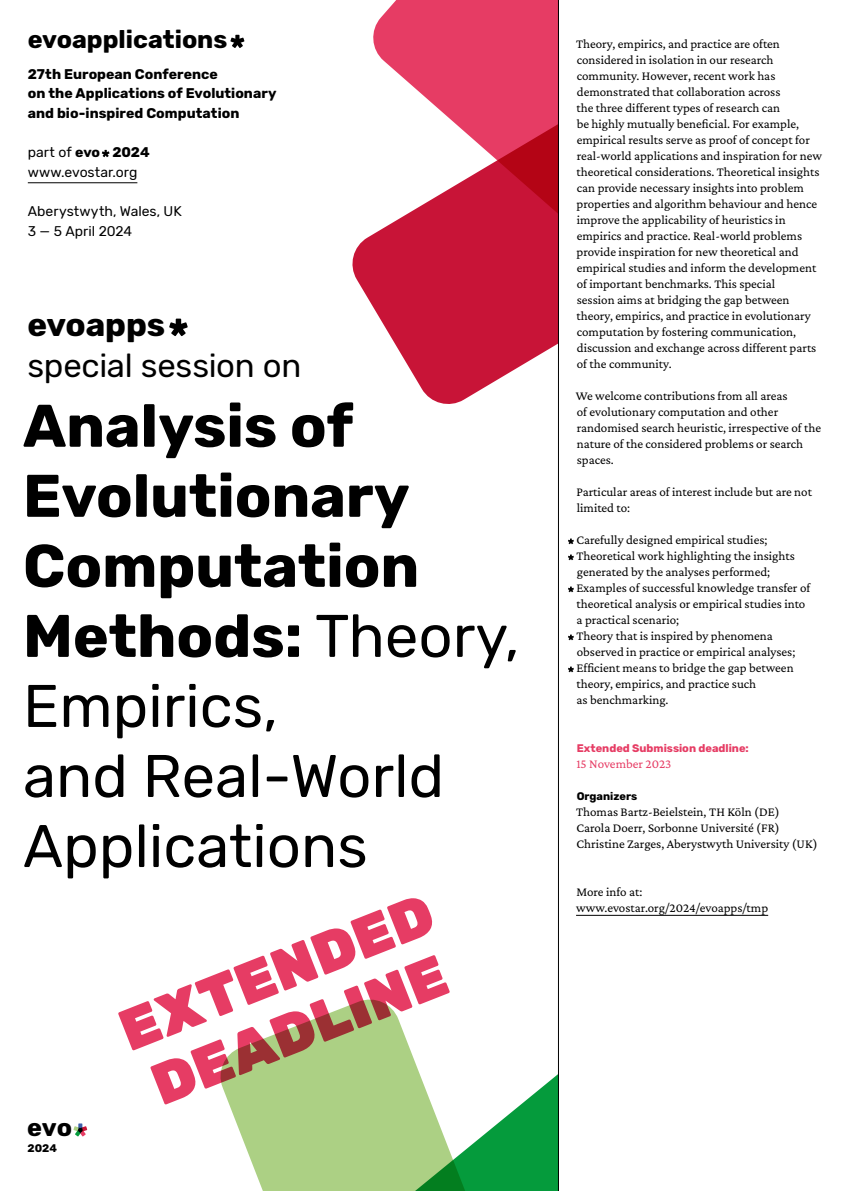
<style>
.page{position:relative;width:842px;height:1191px;background:#fff}
.page>*{position:absolute;margin:0;border:0;box-sizing:border-box;transform-origin:0 0}
.t1{font:700 60px/70px "Rubik";color:#000}
.t2{font:33px "Rubik";letter-spacing:-.01em;color:#000}
.t3{font:700 33px "Rubik";letter-spacing:-.005em;color:#000}
.t4{font:700 25px "Rubik";color:#000}
.t5{font:700 14px/19.6px "Rubik";color:#000}
.t6{font:14px/19.6px "Rubik";color:#000}
.t7{font:13px/16px "Crimson Pro";color:#000}
.t8{font:13px "Crimson Pro";color:#e63c64}
.t9{font:700 11px "Rubik";color:#e63c64}
.t10{font:700 11px "Rubik";color:#000}
.s1{font-weight:700}
.s2{font-weight:400}
</style>
<div class="page">
<svg style="left:229px;top:1104px;width:80px;height:87px;fill:#acd084"></svg>
<svg style="left:309px;top:1074px;width:249px;height:117px;fill:#acd084"></svg>
<svg style="left:352px;top:236px;width:203px;height:168px;fill:#c81437"></svg>
<svg style="left:370px;top:0;width:188px;height:274px"></svg>
<svg style="left:73px;top:1123px;width:14px;height:13px"></svg>
<hr style="left:28px;top:182px;width:109px;height:1px;background:#000">
<svg style="left:230px;top:35px;width:14px;height:13px"></svg>
<svg style="left:102px;top:150px;width:8px;height:7px"></svg>
<svg style="left:169px;top:318px;width:19px;height:18px"></svg>
<svg style="left:568px;top:538px;width:6px;height:6px"></svg>
<svg style="left:568px;top:554px;width:6px;height:6px"></svg>
<svg style="left:568px;top:586px;width:6px;height:6px"></svg>
<svg style="left:568px;top:634px;width:6px;height:6px"></svg>
<svg style="left:568px;top:666px;width:6px;height:6px"></svg>
<hr style="left:576px;top:915px;width:192px;height:1px;background:#000">
<svg style="left:150px;top:955px;width:300px;height:149px;fill:#acd084"></svg>
<svg style="left:118px;top:898px;width:315px;height:152px"></svg>
<hr style="left:558px;top:0;width:1px;height:1191px;background:#000">
<h3 class="t4" style="left:28px;top:25px;width:201px">evoapplications</h3>
<p class="t5" style="left:28px;top:64px;width:250px">27th European Conference<br>on the Applications of Evolutionary and bio-inspired Computation</p>
<p class="t6" style="left:28px;top:143px;width:124px">part of <span class="s1">evo 2024 </span>www.evostar.org</p>
<p class="t6" style="left:28px;top:202px;width:156px">Aberystwyth, Wales, UK<br>3 — 5 April 2024</p>
<h2 class="t3" style="left:28px;top:305px;width:139px">evoapps</h2>
<h2 class="t2" style="left:28px;top:346px;width:275px">special session on</h2>
<h1 class="t1" style="left:23px;top:392px;width:498px">Analysis of<br>Evolutionary<br>Computation<br>Methods: <span class="s2">Theory,<br>Empirics,<br>and Real-World<br>Applications</span></h1>
<p class="t7" style="left:576px;top:36px;width:247px">Theory, empirics, and practice are often considered in isolation in our research community. However, recent work has demonstrated that collaboration across<br>the three different types of research can<br>be highly mutually beneficial. For example, empirical results serve as proof of concept for real‑world applications and inspiration for new theoretical considerations. Theoretical insights can provide necessary insights into problem properties and algorithm behaviour and hence improve the applicability of heuristics in empirics and practice. Real-world problems provide inspiration for new theoretical and empirical studies and inform the development of important benchmarks. This special<br>session aims at bridging the gap between theory, empirics, and practice in evolutionary computation by fostering communication, discussion and exchange across different parts of the community.</p>
<p class="t7" style="left:576px;top:388px;width:247px">We welcome contributions from all areas<br>of evolutionary computation and other randomised search heuristic, irrespective of the nature of the considered problems or search spaces.</p>
<p class="t7" style="left:576px;top:484px;width:237px">Particular areas of interest include but are not limited to:</p>
<p class="t7" style="left:576px;top:532px;width:235px">Carefully designed empirical studies; Theoretical work highlighting the insights generated by the analyses performed; Examples of successful knowledge transfer of theoretical analysis or empirical studies into a practical scenario;<br>Theory that is inspired by phenomena observed in practice or empirical analyses; Efficient means to bridge the gap between theory, empirics, and practice such<br>as benchmarking.</p>
<p class="t9" style="left:577px;top:742px;width:173px">Extended Submission deadline:</p>
<p class="t8" style="left:576px;top:756px;width:97px">15 November 2023</p>
<p class="t10" style="left:577px;top:790px;width:62px">Organizers</p>
<p class="t7" style="left:576px;top:804px;width:243px">Thomas Bartz-Beielstein, TH Köln (DE)<br>Carola Doerr, Sorbonne Université (FR)<br>Christine Zarges, Aberystwyth University (UK)</p>
<p class="t7" style="left:576px;top:884px;width:194px">More info at: www.evostar.org/2024/evoapps/tmp</p>
<h3 class="t4" style="left:27px;top:1113px;width:46px">evo</h3>
<p class="t10" style="left:28px;top:1142px;width:31px">2024</p>
</div>
